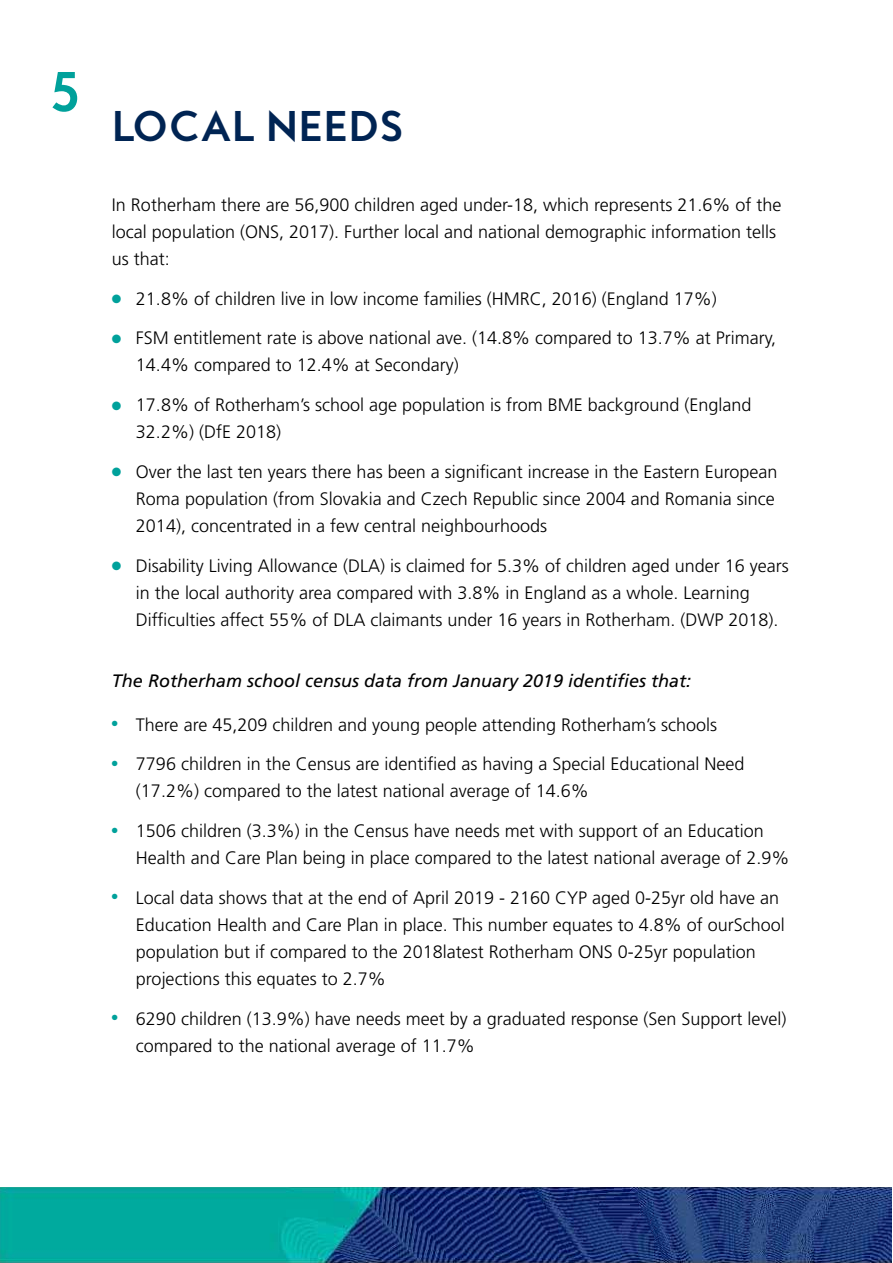
<style>
.page{position:relative;width:893px;height:1263px;background:#fff}
.page>*{position:absolute;margin:0;border:0;box-sizing:border-box;transform-origin:0 0}
.t1{font:700 51px "MB Empire";color:#00a19b}
.t2{font:700 39px "MB Empire";color:#002453}
.t3{font:300 18px/27px "Frutiger LT Std";color:#000}
.t4{font:italic 18px "Frutiger LT Std";color:#000}
.s1{color:#00a19b}
</style>
<div class="page">
<img style="left:0;top:1187px;width:891px;height:76px">
<h1 class="t1" style="left:49px;top:59px;width:33px">5</h1>
<h2 class="t2" style="left:112px;top:101px;width:263px">LOCAL N EEDS</h2>
<p class="t3" style="left:112px;top:191px;width:671px">In Rotherham there are 56,900 children aged under-18, which represents 21.6% of the local population (ONS, 2017). Further local and national demographic information tells us that:</p>
<p class="t3" style="left:112px;top:285px;width:606px"><span class="s1">●</span> 21.8% of children live in low income families (HMRC, 2016) (England 17%)</p>
<p class="t3" style="left:136px;top:325px;width:642px;text-indent:-24px"><span class="s1">●</span> FSM entitlement rate is above national ave. (14.8% compared to 13.7% at Primary,<br>14.4% compared to 12.4% at Secondary)</p>
<p class="t3" style="left:136px;top:392px;width:617px;text-indent:-24px"><span class="s1">●</span> 17.8% of Rotherham’s school age population is from BME background (England<br>32.2%) (DfE 2018)</p>
<p class="t3" style="left:136px;top:458px;width:643px;text-indent:-24px"><span class="s1">●</span> Over the last ten years there has been a significant increase in the Eastern European<br>Roma population (from Slovakia and Czech Republic since 2004 and Romania since<br>2014), concentrated in a few central neighbourhoods</p>
<p class="t3" style="left:136px;top:552px;width:654px;text-indent:-24px"><span class="s1">●</span> Disability Living Allowance (DLA) is claimed for 5.3% of children aged under 16 years in the local authority area compared with 3.8% in England as a whole. Learning<br>Difficulties affect 55% of DLA claimants under 16 years in Rotherham. (DWP 2018).</p>
<p class="t4" style="left:112px;top:670px;width:581px">The Rotherham school census data from January 2019 identifies that:</p>
<p class="t3" style="left:112px;top:711px;width:607px"><sup>●</sup> There are 45,209 children and young people attending Rotherham’s schools</p>
<p class="t3" style="left:136px;top:751px;width:610px;text-indent:-24px"><sup>●</sup> 7796 children in the Census are identified as having a Special Educational Need (17.2%) compared to the latest national average of 14.6%</p>
<p class="t3" style="left:136px;top:818px;width:655px;text-indent:-24px"><sup>●</sup> 1506 children (3.3%) in the Census have needs met with support of an Education<br>Health and Care Plan being in place compared to the latest national average of 2.9%</p>
<p class="t3" style="left:136px;top:884px;width:650px;text-indent:-24px"><sup>●</sup> Local data shows that at the end of April 2019 - 2160 CYP aged 0-25yr old have an Education Health and Care Plan in place. This number equates to 4.8% of ourSchool population but if compared to the 2018latest Rotherham ONS 0-25yr population projections this equates to 2.7%</p>
<p class="t3" style="left:136px;top:1005px;width:652px;text-indent:-24px"><sup>●</sup> 6290 children (13.9%) have needs meet by a graduated response (Sen Support level) compared to the national average of 11.7%</p>
</div>
